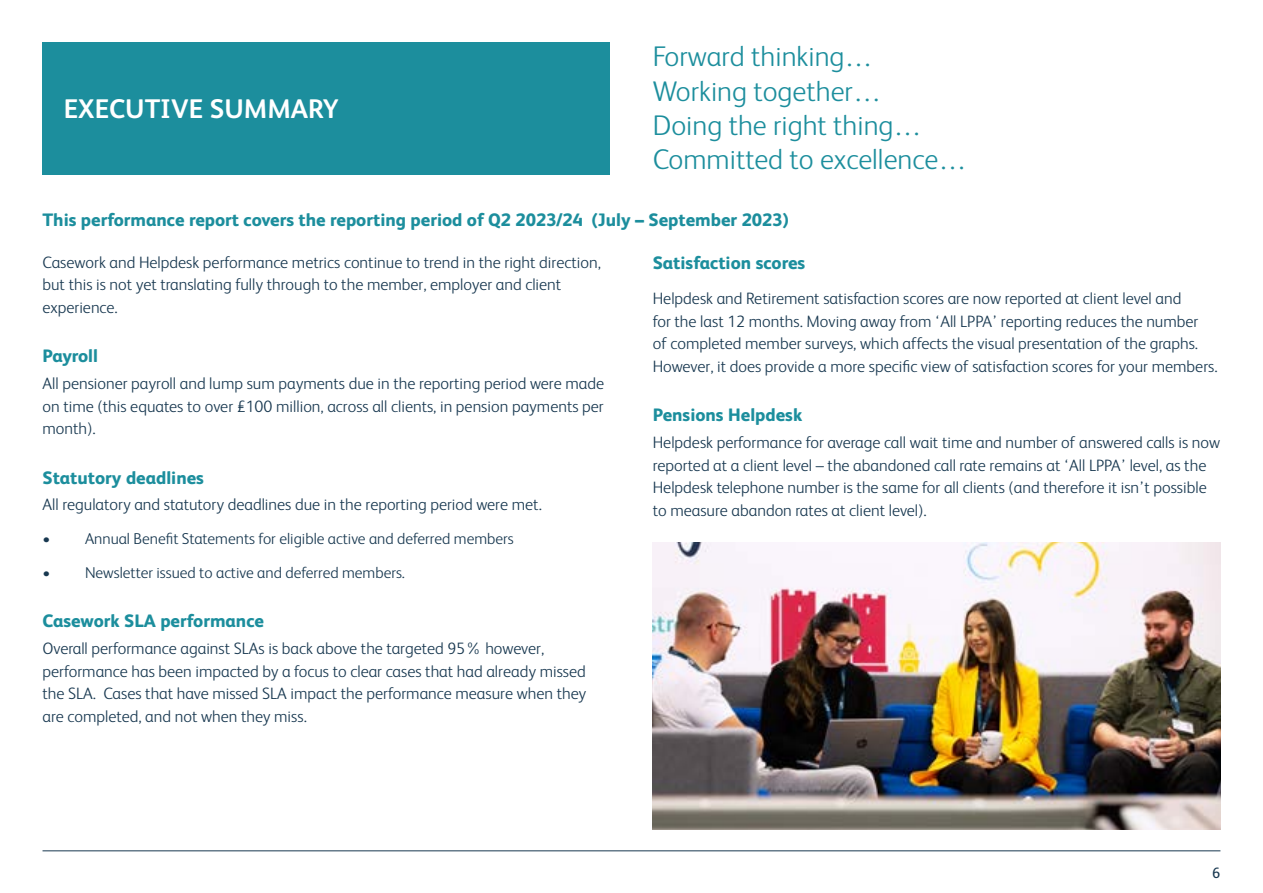
<style>
.page{position:relative;width:1263px;height:893px;background:#fff}
.page>*{position:absolute;margin:0;border:0;box-sizing:border-box;transform-origin:0 0}
.t1{font:300 28.5px/34.2px "FS Albert";color:#1c8e9d}
.t2{font:700 27px "FS Albert";color:#fff}
.t3{font:800 18px "FS Albert";color:#1c8e9d}
.t4{font:800 18px "FS Albert";letter-spacing:-.02em;color:#1c8e9d}
.t5{font:300 16.5px/22.5px "FS Albert";color:#183850}
.t6{font:300 15.75px "FS Albert";color:#183850}
.t7{font:15px "FS Albert";color:#183850}
</style>
<div class="page">
<hr style="left:43px;top:851px;width:1177px;height:1px;background:#183850">
<div style="left:43px;top:43px;width:567px;height:132px;background:#1c8e9d"></div>
<img style="left:653px;top:542px;width:567px;height:287px">
<h2 class="t2" style="left:64px;top:90px;width:277px">EXECUTIVE SUMMARY</h2>
<h1 class="t1" style="left:653px;top:38px;width:316px">Forward thinking…<br>Working together…<br>Doing the right thing…<br>Committed to excellence…</h1>
<p class="t3" style="left:43px;top:207px;width:748px">This performance report covers the reporting period of Q2 2023/24 (July – September 2023)</p>
<p class="t5" style="left:43px;top:250px;width:560px">Casework and Helpdesk performance metrics continue to trend in the right direction, but this is not yet translating fully through to the member, employer and client experience.</p>
<p class="t4" style="left:43px;top:343px;width:57px">Payroll</p>
<p class="t5" style="left:43px;top:371px;width:563px;text-align:justify">All pensioner payroll and lump sum payments due in the reporting period were made on time (this equates to over £100 million, across all clients, in pension payments per month).</p>
<p class="t3" style="left:43px;top:464px;width:163px">Statutory deadlines</p>
<p class="t5" style="left:43px;top:493px;width:501px">All regulatory and statutory deadlines due in the reporting period were met.</p>
<p class="t6" style="left:43px;top:528px;width:473px">• Annual Benefit Statements for eligible active and deferred members</p>
<p class="t6" style="left:43px;top:562px;width:364px">• Newsletter issued to active and deferred members.</p>
<p class="t3" style="left:43px;top:608px;width:223px">Casework SLA performance</p>
<p class="t5" style="left:43px;top:636px;width:545px">Overall performance against SLAs is back above the targeted 95% however, performance has been impacted by a focus to clear cases that had already missed the SLA. Cases that have missed SLA impact the performance measure when they are completed, and not when they miss.</p>
<p class="t3" style="left:653px;top:250px;width:154px">Satisfaction scores</p>
<p class="t5" style="left:653px;top:287px;width:566px">Helpdesk and Retirement satisfaction scores are now reported at client level and<br>for the last 12 months. Moving away from ‘All LPPA’ reporting reduces the number<br>of completed member surveys, which affects the visual presentation of the graphs.<br>However, it does provide a more specific view of satisfaction scores for your members.</p>
<p class="t3" style="left:653px;top:402px;width:151px">Pensions Helpdesk</p>
<p class="t5" style="left:653px;top:430px;width:569px">Helpdesk performance for average call wait time and number of answered calls is now reported at a client level – the abandoned call rate remains at ‘All LPPA’ level, as the Helpdesk telephone number is the same for all clients (and therefore it isn’t possible to measure abandon rates at client level).</p>
<p class="t7" style="left:1212px;top:863px;width:10px">6</p>
</div>
